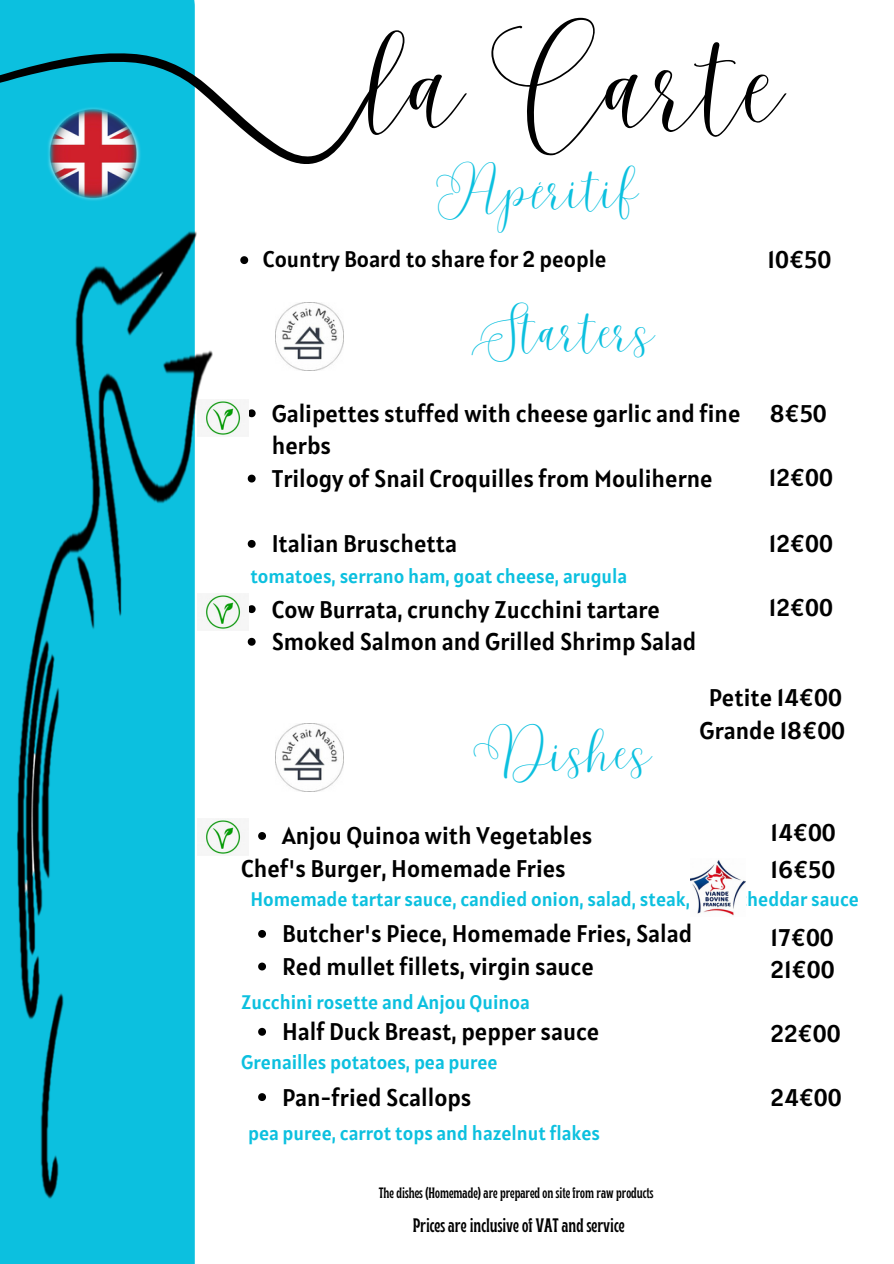
<style>
.page{position:relative;width:894px;height:1264px;background:#fff}
.page>*{position:absolute;margin:0;border:0;box-sizing:border-box;transform-origin:0 0}
.t1{font:105px "Malibu";color:#000}
.t2{font:45px "Malibu";color:#0cc0df}
.t3{font:24px/32.7px "Alatsi";color:#000}
.t4{font:22.5px "Alatsi";color:#000}
.t5{font:19.5px "Alatsi";color:#0cc0df}
.t6{font:700 condensed 19.5px "Brice";color:#000}
.t7{font:700 condensed 15px "Brice";color:#000}
</style>
<div class="page">
<div style="left:0;top:168px;width:195px;height:1095px;background:#0cc0df"></div>
<img style="left:0;top:222px;width:218px;height:1029px">
<svg style="left:0;top:0;width:375px;height:168px"></svg>
<svg style="left:240px;top:256px;width:8px;height:8px"></svg>
<svg style="left:258px;top:832px;width:8px;height:7px"></svg>
<svg style="left:258px;top:930px;width:8px;height:7px"></svg>
<svg style="left:258px;top:962px;width:8px;height:8px"></svg>
<svg style="left:258px;top:1027px;width:8px;height:8px"></svg>
<svg style="left:258px;top:1093px;width:8px;height:7px"></svg>
<img style="left:690px;top:860px;width:54px;height:56px">
<img style="left:275px;top:724px;width:68px;height:67px">
<img style="left:197px;top:818px;width:45px;height:37px">
<svg style="left:249px;top:409px;width:6px;height:8px"></svg>
<svg style="left:248px;top:474px;width:7px;height:8px"></svg>
<svg style="left:248px;top:540px;width:7px;height:8px"></svg>
<svg style="left:249px;top:605px;width:6px;height:8px"></svg>
<svg style="left:248px;top:638px;width:7px;height:7px"></svg>
<img style="left:275px;top:302px;width:68px;height:68px">
<img style="left:197px;top:594px;width:45px;height:37px">
<img style="left:197px;top:399px;width:45px;height:37px">
<img style="left:45px;top:106px;width:97px;height:96px">
<p class="t1" style="left:369px;top:21px;width:416px">la Carte</p>
<h1 class="t2" style="left:436px;top:162px;width:204px">Apéritif</h1>
<h2 class="t4" style="left:263px;top:245px;width:345px">Country Board to share for 2 people</h2>
<p class="t3" style="left:767px;top:243px;width:65px">10€50</p>
<p class="t2" style="left:471px;top:304px;width:185px">Starters</p>
<h3 class="t3" style="left:271px;top:397px;width:470px">Galipettes stuffed with cheese garlic and fine herbs</h3>
<p class="t3" style="left:271px;top:462px;width:442px">Trilogy of Snail Croquilles from Mouliherne</p>
<h3 class="t3" style="left:271px;top:527px;width:187px">Italian Bruschetta</h3>
<p class="t5" style="left:250px;top:564px;width:378px">tomatoes, serrano ham, goat cheese, arugula</p>
<p class="t3" style="left:271px;top:592px;width:390px">Cow Burrata, crunchy Zucchini tartare</p>
<p class="t3" style="left:271px;top:625px;width:426px">Smoked Salmon and Grilled Shrimp Salad</p>
<h3 class="t3" style="left:769px;top:397px;width:59px">8€50</h3>
<h5 class="t3" style="left:768px;top:461px;width:65px">12€00</h5>
<p class="t3" style="left:768px;top:527px;width:65px">12€00</p>
<h3 class="t3" style="left:768px;top:591px;width:65px">12€00</h3>
<p class="t2" style="left:474px;top:725px;width:179px">Dishes</p>
<p class="t3" style="left:282px;top:819px;width:312px">Anjou Quinoa with Vegetables</p>
<h3 class="t3" style="left:241px;top:852px;width:326px">Chef's Burger, Homemade Fries</h3>
<h5 class="t3" style="left:699px;top:681px;width:147px;text-align:center">Petite 14€00<br>Grande 18€00</h5>
<h3 class="t3" style="left:770px;top:816px;width:67px">14€00</h3>
<h3 class="t3" style="left:770px;top:852px;width:66px">16€50</h3>
<h3 class="t5" style="left:250px;top:886px;width:441px">Homemade tartar sauce, candied onion, salad, steak,</h3>
<h3 class="t5" style="left:738px;top:886px;width:122px">cheddar sauce</h3>
<p class="t3" style="left:282px;top:917px;width:411px">Butcher's Piece, Homemade Fries, Salad</p>
<h2 class="t3" style="left:282px;top:950px;width:313px">Red mullet fillets, virgin sauce</h2>
<h5 class="t5" style="left:241px;top:989px;width:290px">Zucchini rosette and Anjou Quinoa</h5>
<p class="t3" style="left:282px;top:1015px;width:319px">Half Duck Breast, pepper sauce</p>
<p class="t5" style="left:241px;top:1049px;width:258px">Grenailles potatoes, pea puree</p>
<p class="t3" style="left:282px;top:1080px;width:191px">Pan-fried Scallops</p>
<p class="t5" style="left:248px;top:1120px;width:353px">pea puree, carrot tops and hazelnut flakes</p>
<h3 class="t7" style="left:378px;top:1186px;width:276px">The dishes (Homemade) are prepared on site from raw products</h3>
<h5 class="t6" style="left:412px;top:1217px;width:213px">Prices are inclusive of VAT and service</h5>
<h3 class="t3" style="left:770px;top:921px;width:65px">17€00</h3>
<h3 class="t3" style="left:770px;top:952px;width:65px">21€00</h3>
<p class="t3" style="left:770px;top:1017px;width:71px">22€00</p>
<p class="t3" style="left:770px;top:1081px;width:73px">24€00</p>
</div>
